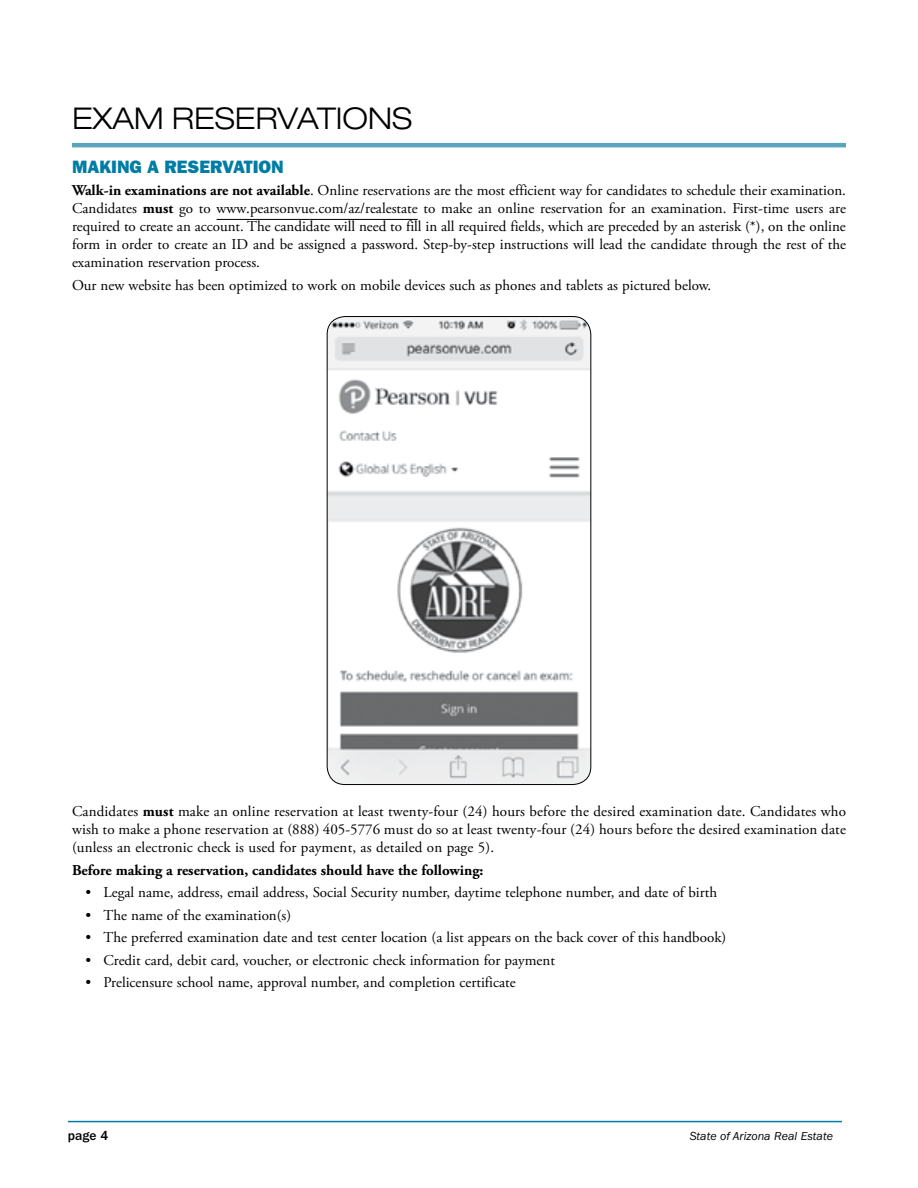
<style>
.page{position:relative;width:918px;height:1188px;background:#fff}
.page>*{position:absolute;margin:0;border:0;box-sizing:border-box;transform-origin:0 0}
.MAIN_HEAD{font:300 expanded 30px "Helvetica Neue LT Std";color:#000}
.A_Headw_Main{font:18px "ITC Franklin Gothic Std Hvy";color:#007da5}
.Text{font:15px/18px "Adobe Garamond Pro";color:#000;text-align:justify}
.Text-2{font:700 15px "Adobe Garamond Pro";color:#000}
.t1{font:500 13.5px "ITC Franklin Gothic Std";color:#000}
.t2{font:italic 12px "ITC Franklin Gothic Std";color:#000}
.s1{font-weight:700}
</style>
<div class="page">
<hr style="left:68px;top:1121px;width:774px;height:1px;background:#007da5">
<hr style="left:72px;top:143px;width:774px;height:4px;background:#59a3bc">
<hr style="left:217px;top:219px;width:201px;height:1px;background:#000">
<img style="left:327px;top:317px;width:264px;height:468px">
<div style="left:327px;top:316px;width:264px;height:469px;border:1px solid #000;border-radius:18px"></div>
<p class="MAIN_HEAD" style="left:72px;top:101px;width:342px">EXAM RESERVATIONS</p>
<p class="A_Headw_Main" style="left:72px;top:156px;width:213px">MAKING A RESERVATION</p>
<p class="Text" style="left:72px;top:182px;width:776px"><span class="s1">Walk-in examinations are not available</span>. Online reservations are the most efficient way for candidates to schedule their examination.<br>Candidates <span class="s1">must</span> go to www.pearsonvue.com/az/realestate to make an online reservation for an examination. First-time users are required to create an account. The candidate will need to fill in all required fields, which are preceded by an asterisk (*), on the online form in order to create an ID and be assigned a password. Step-by-step instructions will lead the candidate through the rest of the examination reservation process.</p>
<p class="Text" style="left:72px;top:277px;width:641px">Our new website has been optimized to work on mobile devices such as phones and tablets as pictured below.</p>
<p class="Text" style="left:72px;top:803px;width:776px">Candidates <span class="s1">must</span> make an online reservation at least twenty-four (24) hours before the desired examination date. Candidates who wish to make a phone reservation at (888) 405-5776 must do so at least twenty-four (24) hours before the desired examination date (unless an electronic check is used for payment, as detailed on page 5).</p>
<p class="Text-2" style="left:72px;top:861px;width:413px">Before making a reservation, candidates should have the following:</p>
<p class="Text" style="left:86px;top:884px;width:633px">• Legal name, address, email address, Social Security number, daytime telephone number, and date of birth</p>
<p class="Text" style="left:86px;top:907px;width:207px">• The name of the examination(s)</p>
<p class="Text" style="left:86px;top:929px;width:642px">• The preferred examination date and test center location (a list appears on the back cover of this handbook)</p>
<p class="Text" style="left:86px;top:952px;width:471px">• Credit card, debit card, voucher, or electronic check information for payment</p>
<p class="Text" style="left:86px;top:974px;width:432px">• Prelicensure school name, approval number, and completion certificate</p>
<p class="t1" style="left:68px;top:1128px;width:42px">page 4</p>
<p class="t2" style="left:690px;top:1130px;width:145px">State of Arizona Real Estate</p>
</div>
